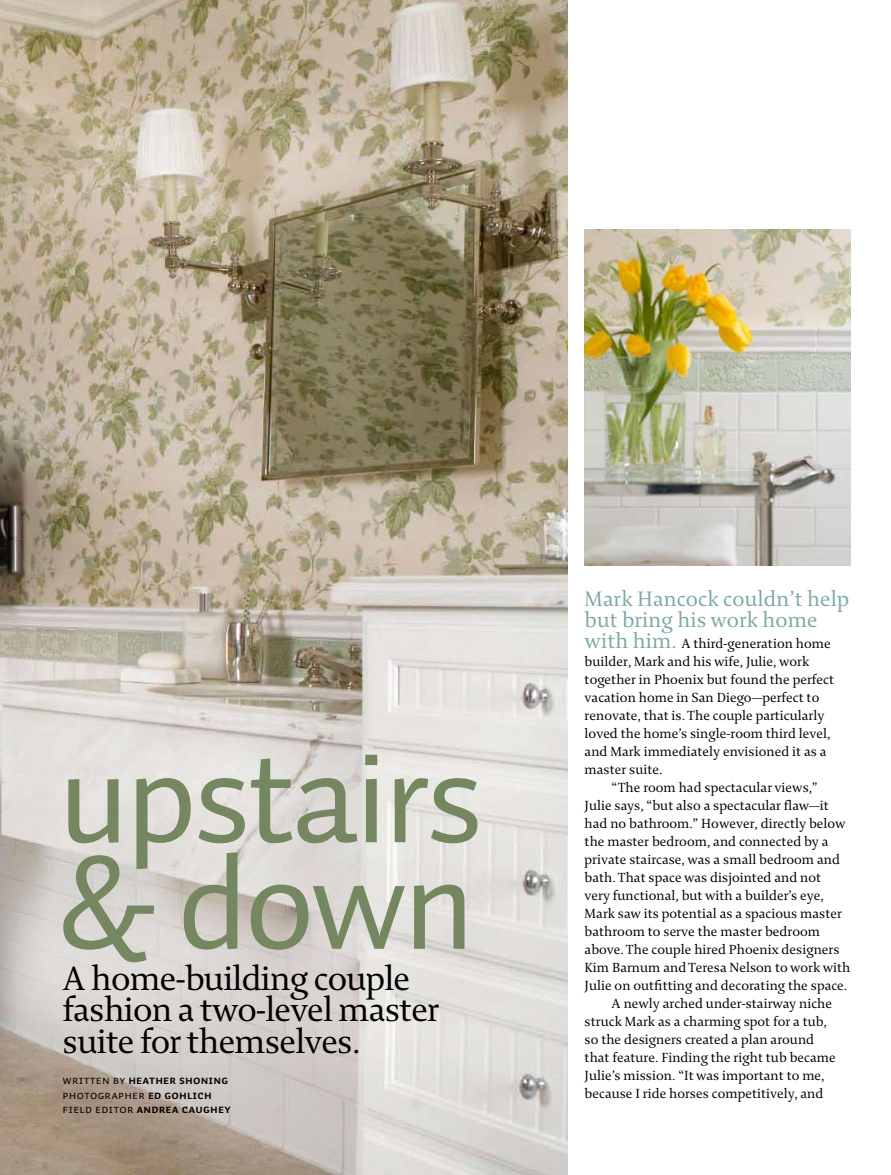
<style>
.page{position:relative;width:891px;height:1175px;background:#fff}
.page>*{position:absolute;margin:0;border:0;box-sizing:border-box;transform-origin:0 0}
.t1{font:135px/106.5px "Auto 1 Regular LF";letter-spacing:-.025em;color:#748760}
.t2{font:36px/31.5px "Enigma 2";letter-spacing:-.025em;color:#000}
.t3{font:22.5px/21px "Enigma 2";color:#7ea8a6}
.t4{font:14.25px/18px "Enigma 2";color:#000}
.t5{font:12px "Auto 1 Bold Sm Cp";letter-spacing:.015em;color:#000}
.t6{font:12px "Auto 1 Regular Sm Cp";letter-spacing:.015em;color:#000}
.s1{font-family:"Auto 1 Regular Sm Cp"}
.s2{font-family:"Auto 1 Bold Sm Cp"}
.s3{font-size:22.5px;color:#7ea8a6}
</style>
<div class="page">
<img style="left:0;top:0;width:567px;height:1174px">
<img style="left:585px;top:229px;width:265px;height:336px">
<h1 class="t1" style="left:58px;top:741px;width:427px">upstairs &amp; down</h1>
<h2 class="t2" style="left:63px;top:961px;width:378px">A home-building couple fashion a two-level master suite for themselves.</h2>
<p class="t5" style="left:63px;top:1074px;width:167px"><span class="s1">Written by</span> Heather Shoning</p>
<p class="t6" style="left:63px;top:1089px;width:151px">photographer <span class="s2">ED Gohlich</span></p>
<p class="t5" style="left:63px;top:1103px;width:170px"><span class="s1">field editor</span> Andrea Caughey</p>
<h3 class="t3" style="left:585px;top:587px;width:266px">Mark Hancock couldn’t help but bring his work home</h3>
<p class="t4" style="left:585px;top:634px;width:251px"><span class="s3">with him.</span> A third-generation home builder, Mark and his wife, Julie, work together in Phoenix but found the perfect vacation home in San Diego—perfect to renovate, that is. The couple particularly loved the home’s single-room third level, and Mark immediately envisioned it as a master suite.</p>
<p class="t4" style="left:612px;top:778px;width:208px">“The room had spectacular views,”</p>
<p class="t4" style="left:585px;top:796px;width:246px">Julie says, “but also a spectacular flaw—it</p>
<p class="t4" style="left:585px;top:814px;width:263px">had no bathroom.” However, directly below</p>
<p class="t4" style="left:585px;top:832px;width:245px">the master bedroom, and connected by a</p>
<p class="t4" style="left:585px;top:850px;width:257px">private staircase, was a small bedroom and</p>
<p class="t4" style="left:585px;top:868px;width:238px">bath. That space was disjointed and not</p>
<p class="t4" style="left:585px;top:886px;width:241px">very functional, but with a builder’s eye,</p>
<p class="t4" style="left:585px;top:904px;width:259px">Mark saw its potential as a spacious master</p>
<p class="t4" style="left:585px;top:922px;width:237px">bathroom to serve the master bedroom</p>
<p class="t4" style="left:585px;top:940px;width:256px">above. The couple hired Phoenix designers</p>
<p class="t4" style="left:585px;top:958px;width:267px">Kim Barnum and Teresa Nelson to work with</p>
<p class="t4" style="left:585px;top:976px;width:264px">Julie on outfitting and decorating the space.</p>
<p class="t4" style="left:612px;top:994px;width:222px">A newly arched under-stairway niche</p>
<p class="t4" style="left:585px;top:1012px;width:244px">struck Mark as a charming spot for a tub,</p>
<p class="t4" style="left:585px;top:1030px;width:231px">so the designers created a plan around</p>
<p class="t4" style="left:585px;top:1048px;width:253px">that feature. Finding the right tub became</p>
<p class="t4" style="left:585px;top:1066px;width:242px">Julie’s mission. “It was important to me,</p>
<p class="t4" style="left:585px;top:1084px;width:240px">because I ride horses competitively, and</p>
</div>
